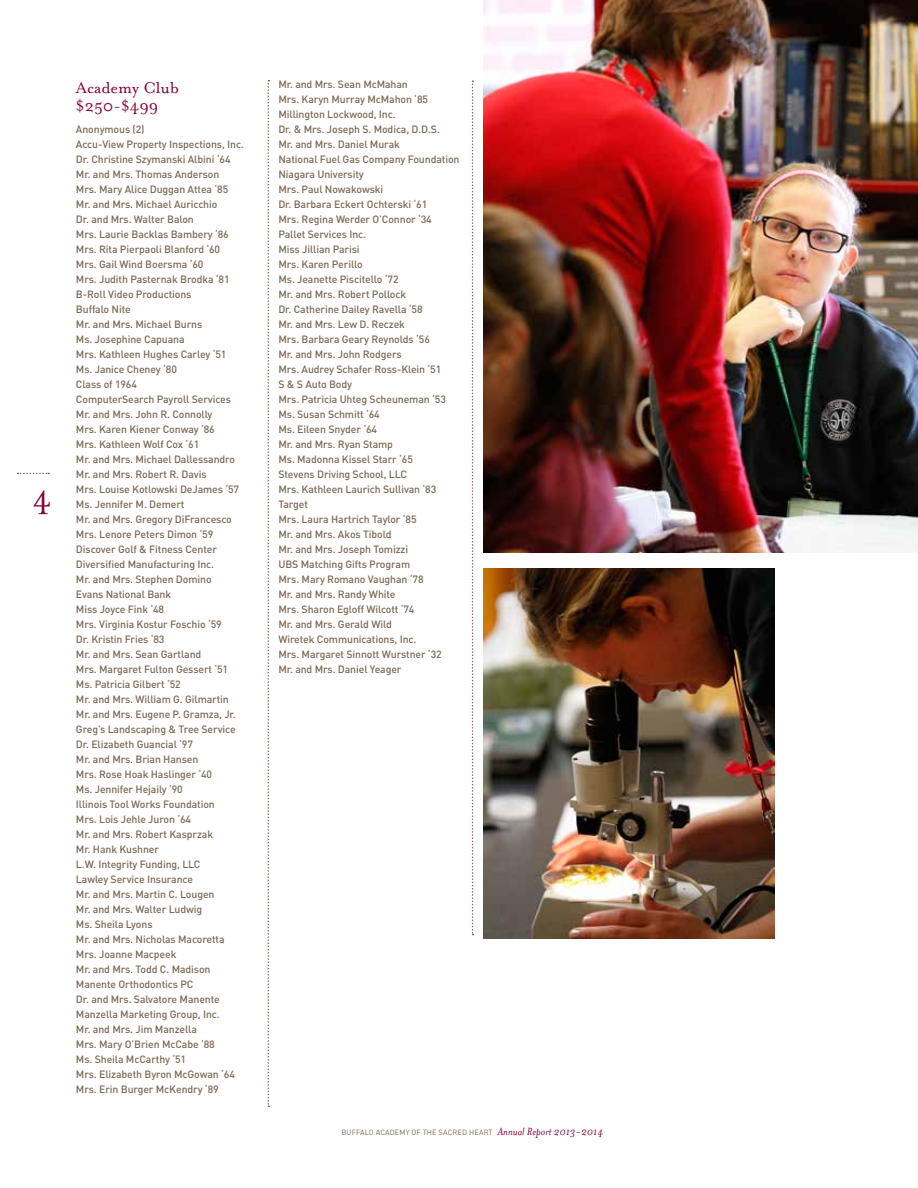
<style>
.page{position:relative;width:918px;height:1188px;background:#fff}
.page>*{position:absolute;margin:0;border:0;box-sizing:border-box;transform-origin:0 0}
.t1{font:36px "Mrs Eaves Roman";color:#860038}
.t2{font:18px/18px "Mrs Eaves Roman";color:#860038}
.t3{font:500 10.5px/15px "DIN Pro";letter-spacing:-.01em;color:#7c6a55}
.t4{font:7.5px "DIN Pro";letter-spacing:.01em;color:#7c6a55}
.s1{font-family:"Mrs Eaves";font-style:italic;font-size:12px;color:#860038}
</style>
<div class="page">
<img style="left:484px;top:0;width:434px;height:552px">
<img style="left:484px;top:568px;width:290px;height:371px">
<svg style="left:18px;top:473px;width:31px;height:1px"></svg>
<svg style="left:268px;top:80px;width:1px;height:1027px"></svg>
<svg style="left:472px;top:80px;width:1px;height:855px"></svg>
<h1 class="t1" style="left:33px;top:478px;width:21px">4</h1>
<h2 class="t2" style="left:76px;top:79px;width:104px">Academy Club $250-$499</h2>
<p class="t3" style="left:76px;top:121px;width:170px">Anonymous (2)<br>Accu-View Property Inspections, Inc.<br>Dr. Christine Szymanski Albini ‘64<br>Mr. and Mrs. Thomas Anderson<br>Mrs. Mary Alice Duggan Attea ‘85<br>Mr. and Mrs. Michael Auricchio<br>Dr. and Mrs. Walter Balon<br>Mrs. Laurie Backlas Bambery ‘86<br>Mrs. Rita Pierpaoli Blanford ‘60<br>Mrs. Gail Wind Boersma ‘60<br>Mrs. Judith Pasternak Brodka ‘81<br>B-Roll Video Productions<br>Buffalo Nite<br>Mr. and Mrs. Michael Burns<br>Ms. Josephine Capuana<br>Mrs. Kathleen Hughes Carley ‘51<br>Ms. Janice Cheney ‘80<br>Class of 1964<br>ComputerSearch Payroll Services<br>Mr. and Mrs. John R. Connolly<br>Mrs. Karen Kiener Conway ‘86<br>Mrs. Kathleen Wolf Cox ‘61<br>Mr. and Mrs. Michael Dallessandro<br>Mr. and Mrs. Robert R. Davis<br>Mrs. Louise Kotlowski DeJames ‘57<br>Ms. Jennifer M. Demert<br>Mr. and Mrs. Gregory DiFrancesco<br>Mrs. Lenore Peters Dimon ‘59<br>Discover Golf &amp; Fitness Center<br>Diversified Manufacturing Inc.<br>Mr. and Mrs. Stephen Domino<br>Evans National Bank<br>Miss Joyce Fink ‘48<br>Mrs. Virginia Kostur Foschio ‘59<br>Dr. Kristin Fries ‘83<br>Mr. and Mrs. Sean Gartland<br>Mrs. Margaret Fulton Gessert ‘51<br>Ms. Patricia Gilbert ‘52<br>Mr. and Mrs. William G. Gilmartin<br>Mr. and Mrs. Eugene P. Gramza, Jr.<br>Greg’s Landscaping &amp; Tree Service<br>Dr. Elizabeth Guancial ‘97<br>Mr. and Mrs. Brian Hansen<br>Mrs. Rose Hoak Haslinger ‘40<br>Ms. Jennifer Hejaily ‘90<br>Illinois Tool Works Foundation<br>Mrs. Lois Jehle Juron ‘64<br>Mr. and Mrs. Robert Kasprzak<br>Mr. Hank Kushner<br>L.W. Integrity Funding, LLC<br>Lawley Service Insurance<br>Mr. and Mrs. Martin C. Lougen<br>Mr. and Mrs. Walter Ludwig<br>Ms. Sheila Lyons<br>Mr. and Mrs. Nicholas Macoretta<br>Mrs. Joanne Macpeek<br>Mr. and Mrs. Todd C. Madison<br>Manente Orthodontics PC<br>Dr. and Mrs. Salvatore Manente<br>Manzella Marketing Group, Inc.<br>Mr. and Mrs. Jim Manzella<br>Mrs. Mary O’Brien McCabe ‘88<br>Ms. Sheila McCarthy ‘51<br>Mrs. Elizabeth Byron McGowan ‘64<br>Mrs. Erin Burger McKendry ‘89</p>
<p class="t3" style="left:278px;top:77px;width:183px">Mr. and Mrs. Sean McMahan<br>Mrs. Karyn Murray McMahon ‘85<br>Millington Lockwood, Inc.<br>Dr. &amp; Mrs. Joseph S. Modica, D.D.S.<br>Mr. and Mrs. Daniel Murak<br>National Fuel Gas Company Foundation<br>Niagara University<br>Mrs. Paul Nowakowski<br>Dr. Barbara Eckert Ochterski ‘61<br>Mrs. Regina Werder O’Connor ‘34<br>Pallet Services Inc.<br>Miss Jillian Parisi<br>Mrs. Karen Perillo<br>Ms. Jeanette Piscitello ‘72<br>Mr. and Mrs. Robert Pollock<br>Dr. Catherine Dailey Ravella ‘58<br>Mr. and Mrs. Lew D. Reczek<br>Mrs. Barbara Geary Reynolds ‘56<br>Mr. and Mrs. John Rodgers<br>Mrs. Audrey Schafer Ross-Klein ‘51<br>S &amp; S Auto Body<br>Mrs. Patricia Uhteg Scheuneman ‘53<br>Ms. Susan Schmitt ‘64<br>Ms. Eileen Snyder ‘64<br>Mr. and Mrs. Ryan Stamp<br>Ms. Madonna Kissel Starr ‘65<br>Stevens Driving School, LLC<br>Mrs. Kathleen Laurich Sullivan ‘83<br>Target<br>Mrs. Laura Hartrich Taylor ‘85<br>Mr. and Mrs. Akos Tibold<br>Mr. and Mrs. Joseph Tomizzi<br>UBS Matching Gifts Program<br>Mrs. Mary Romano Vaughan ‘78<br>Mr. and Mrs. Randy White<br>Mrs. Sharon Egloff Wilcott ‘74<br>Mr. and Mrs. Gerald Wild<br>Wiretek Communications, Inc.<br>Mrs. Margaret Sinnott Wurstner ‘32<br>Mr. and Mrs. Daniel Yeager</p>
<p class="t4" style="left:342px;top:1127px;width:263px">BUFFALO ACADEMY OF THE SACRED HEART <span class="s1">Annual Report 2013-2014</span></p>
</div>
